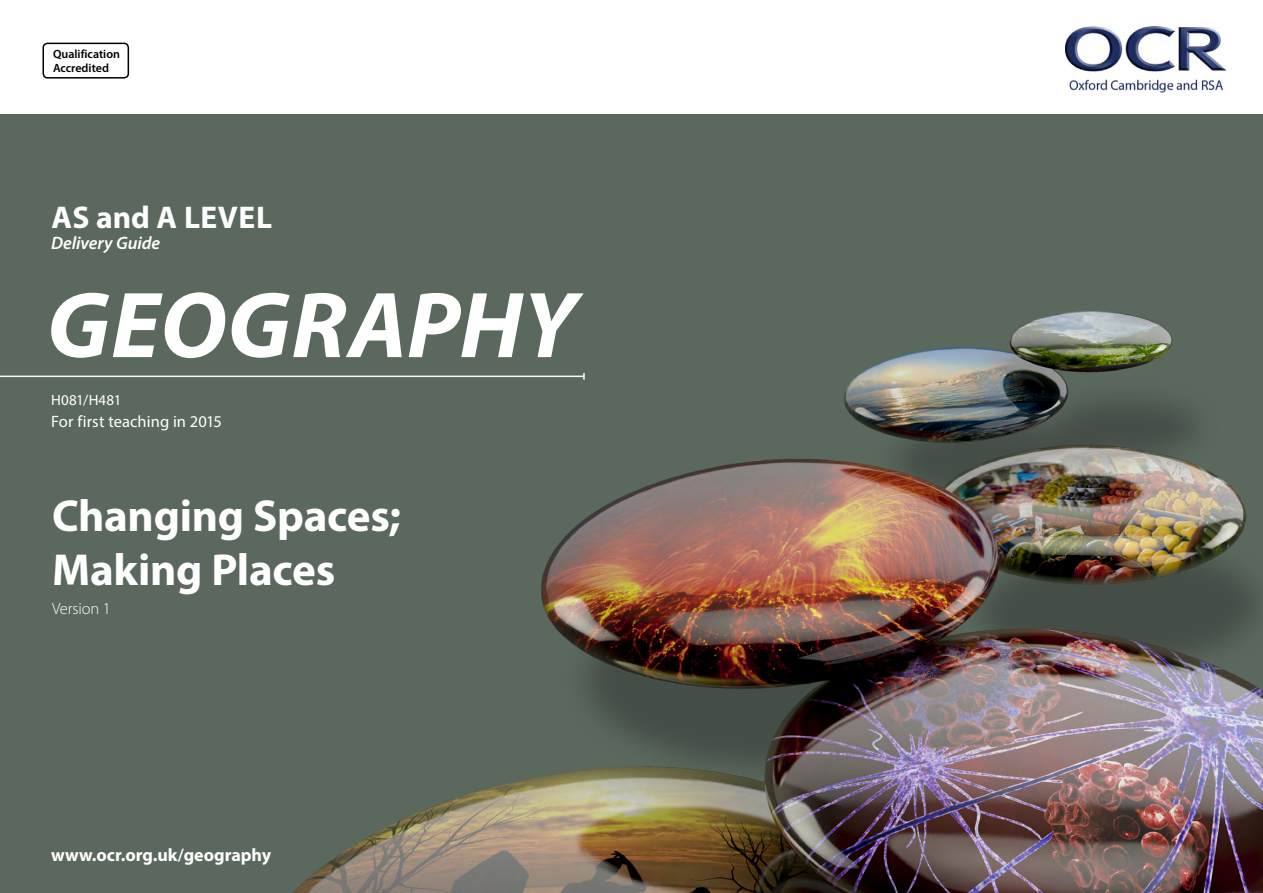
<style>
.page{position:relative;width:1263px;height:893px;background:#fff}
.page>*{position:absolute;margin:0;border:0;box-sizing:border-box;transform-origin:0 0}
.Cover_main{font:italic 700 94.5px "Myriad Pro";letter-spacing:.005em;color:#fff}
.Cover_main-2{font:700 45px/54px "Myriad Pro";letter-spacing:-.005em;color:#fff}
.Cover_1{font:700 31.5px "Myriad Pro";letter-spacing:.015em;color:#fff}
.t1{font:700 18px "Myriad Pro";color:#fff}
.t2{font:italic 600 18px "Myriad Pro";color:#fff}
.code_text{font:16.5px "Myriad Pro";letter-spacing:.005em;color:#fff}
.Cover_main-3{font:300 16.5px "Myriad Pro";letter-spacing:-.01em;color:#fff}
.code_text-2{font:15px "Myriad Pro";letter-spacing:.015em;color:#fff}
.t3{font:600 12px "Myriad Pro";color:#000}
.s1{font-weight:600}
</style>
<div class="page">
<div style="left:0;top:115px;width:1263px;height:778px;background:#5b685d"></div>
<img style="left:186px;top:311px;width:1077px;height:582px">
<img style="left:1065px;top:26px;width:162px;height:67px">
<div style="left:43px;top:43px;width:86px;height:36px;border:2px solid #000;border-radius:4px"></div>
<hr style="left:0;top:376px;width:584px;height:1px;background:#fff">
<svg style="left:583px;top:373px;width:2px;height:7px"></svg>
<p class="t3" style="left:53px;top:47px;width:68px">Qualification</p>
<p class="t3" style="left:53px;top:60px;width:57px">Accredited</p>
<p class="Cover_1" style="left:51px;top:197px;width:222px">AS and A LEVEL</p>
<p class="t2" style="left:51px;top:232px;width:111px">Delivery Guide</p>
<p class="Cover_main" style="left:47px;top:264px;width:532px">GEOGRAPHY</p>
<h4 class="code_text-2" style="left:51px;top:390px;width:72px">H081/H481</h4>
<h4 class="code_text" style="left:51px;top:411px;width:173px">For first teaching in 2015</h4>
<p class="Cover_main-2" style="left:52px;top:488px;width:350px">Changing Spaces;<br>Making Places</p>
<p class="Cover_main-3" style="left:52px;top:598px;width:60px">Version 1</p>
<p class="t1" style="left:51px;top:843px;width:222px">www.ocr.org.uk<span class="s1">/</span>geography</p>
</div>
